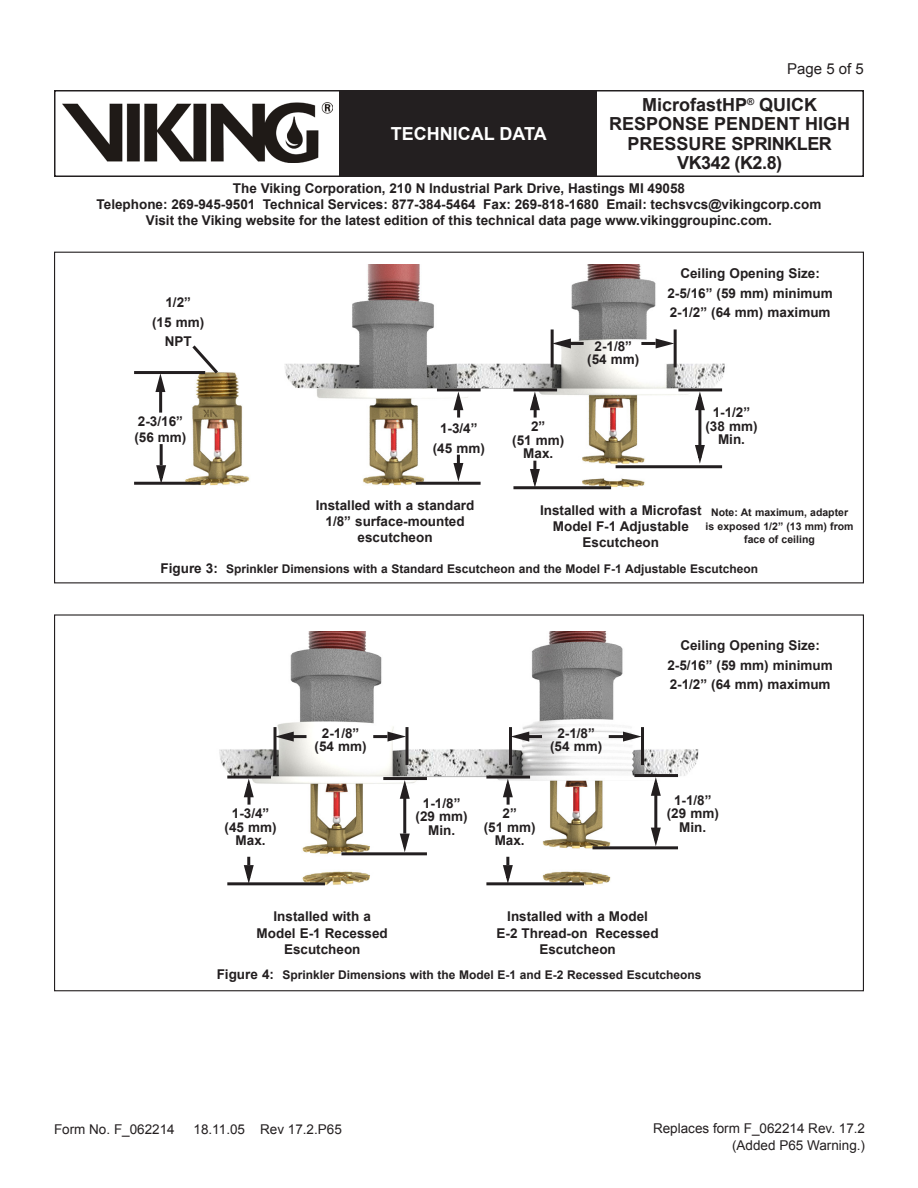
<style>
.page{position:relative;width:918px;height:1188px;background:#fff}
.page>*{position:absolute;margin:0;border:0;box-sizing:border-box;transform-origin:0 0}
.t1{font:700 18px/19.5px "Arial";color:#231f20;text-align:center}
.t2{font:700 18px "Arial";color:#fff}
.t3{font:15px "Arial";color:#231f20}
.Center_-_Bold{font:700 13.5px/16.2px "Arial";color:#231f20;text-align:center}
.Right_Date{font:13.5px/16.2px "Arial";color:#231f20;text-align:right}
.Center_-_Bold-2{font:700 12px "Arial";color:#231f20}
.Center_-_Bold-3{font:700 10.5px/13.5px "Arial";color:#231f20;text-align:center}
.s1{font-size:13.5px}
</style>
<div class="page">
<div style="left:54px;top:90px;width:810px;height:87px;border:2px solid #231f20"></div>
<div style="left:340px;top:91px;width:257px;height:85px;background:#231f20"></div>
<img style="left:63px;top:102px;width:269px;height:60px">
<img style="left:219px;top:631px;width:480px;height:255px">
<img style="left:151px;top:265px;width:574px;height:225px">
<svg style="left:189px;top:342px;width:32px;height:35px"></svg>
<hr style="left:134px;top:371px;width:71px;height:3px;background:#231f20">
<hr style="left:134px;top:482px;width:67px;height:3px;background:#231f20">
<svg style="left:153px;top:375px;width:14px;height:19px"></svg>
<svg style="left:154px;top:464px;width:14px;height:18px"></svg>
<hr style="left:159px;top:391px;width:3px;height:22px;background:#231f20">
<hr style="left:160px;top:444px;width:3px;height:21px;background:#231f20">
<hr style="left:437px;top:388px;width:44px;height:3px;background:#231f20">
<hr style="left:416px;top:482px;width:65px;height:3px;background:#231f20">
<svg style="left:451px;top:394px;width:14px;height:24px"></svg>
<svg style="left:451px;top:455px;width:14px;height:25px"></svg>
<hr style="left:513px;top:388px;width:44px;height:3px;background:#231f20">
<hr style="left:513px;top:486px;width:98px;height:3px;background:#231f20">
<svg style="left:528px;top:394px;width:14px;height:24px"></svg>
<svg style="left:528px;top:461px;width:14px;height:25px"></svg>
<hr style="left:678px;top:388px;width:44px;height:3px;background:#231f20">
<hr style="left:616px;top:465px;width:106px;height:3px;background:#231f20">
<svg style="left:693px;top:394px;width:14px;height:18px"></svg>
<svg style="left:693px;top:443px;width:14px;height:19px"></svg>
<hr style="left:698px;top:407px;width:3px;height:38px;background:#231f20">
<hr style="left:551px;top:329px;width:3px;height:38px;background:#231f20">
<hr style="left:674px;top:329px;width:3px;height:38px;background:#231f20">
<svg style="left:554px;top:337px;width:18px;height:13px"></svg>
<svg style="left:654px;top:337px;width:18px;height:13px"></svg>
<hr style="left:569px;top:342px;width:15px;height:3px;background:#231f20">
<hr style="left:641px;top:342px;width:15px;height:3px;background:#231f20">
<hr style="left:227px;top:776px;width:44px;height:3px;background:#231f20">
<hr style="left:227px;top:882px;width:98px;height:3px;background:#231f20">
<svg style="left:242px;top:781px;width:14px;height:24px"></svg>
<svg style="left:242px;top:857px;width:14px;height:25px"></svg>
<hr style="left:383px;top:777px;width:44px;height:3px;background:#231f20">
<hr style="left:341px;top:852px;width:86px;height:3px;background:#231f20">
<svg style="left:398px;top:782px;width:14px;height:18px"></svg>
<svg style="left:398px;top:832px;width:14px;height:18px"></svg>
<hr style="left:403px;top:796px;width:3px;height:38px;background:#231f20">
<hr style="left:274px;top:727px;width:3px;height:38px;background:#231f20">
<hr style="left:406px;top:727px;width:3px;height:38px;background:#231f20">
<svg style="left:277px;top:730px;width:18px;height:14px"></svg>
<svg style="left:386px;top:730px;width:18px;height:14px"></svg>
<hr style="left:292px;top:735px;width:15px;height:3px;background:#231f20">
<hr style="left:373px;top:735px;width:15px;height:3px;background:#231f20">
<hr style="left:486px;top:776px;width:44px;height:3px;background:#231f20">
<hr style="left:486px;top:882px;width:98px;height:3px;background:#231f20">
<svg style="left:501px;top:781px;width:14px;height:24px"></svg>
<svg style="left:501px;top:857px;width:14px;height:25px"></svg>
<hr style="left:634px;top:774px;width:44px;height:3px;background:#231f20">
<hr style="left:593px;top:846px;width:85px;height:3px;background:#231f20">
<svg style="left:649px;top:779px;width:14px;height:18px"></svg>
<svg style="left:649px;top:826px;width:14px;height:18px"></svg>
<hr style="left:654px;top:793px;width:3px;height:38px;background:#231f20">
<hr style="left:509px;top:727px;width:3px;height:38px;background:#231f20">
<hr style="left:641px;top:727px;width:3px;height:38px;background:#231f20">
<svg style="left:513px;top:730px;width:18px;height:14px"></svg>
<svg style="left:622px;top:730px;width:18px;height:14px"></svg>
<hr style="left:528px;top:735px;width:14px;height:3px;background:#231f20">
<hr style="left:609px;top:735px;width:14px;height:3px;background:#231f20">
<h1 class="t2" style="left:391px;top:121px;width:157px">TECHNICAL DATA</h1>
<p class="t3" style="left:787px;top:59px;width:78px">Page 5 of 5</p>
<h1 class="t1" style="left:609px;top:95px;width:243px">MicrofastHP<sup>®</sup> QUICK<br>RESPONSE PENDENT HIGH<br>PRESSURE SPRINKLER<br>VK342 (K2.8)</h1>
<p class="Center_-_Bold" style="left:97px;top:180px;width:726px">The Viking Corporation, 210 N Industrial Park Drive, Hastings MI 49058<br>Telephone: 269-945-9501 Technical Services: 877-384-5464 Fax: 269-818-1680 Email: techsvcs@vikingcorp.com<br>Visit the Viking website for the latest edition of this technical data page www.vikinggroupinc.com.</p>
<p class="Center_-_Bold" style="left:165px;top:295px;width:27px">1/2”</p>
<p class="Center_-_Bold" style="left:152px;top:314px;width:54px">(15 mm)</p>
<p class="Center_-_Bold" style="left:165px;top:334px;width:28px">NPT</p>
<p class="Center_-_Bold" style="left:134px;top:414px;width:54px;text-align:left">2-3/16” (56 mm)</p>
<p class="Center_-_Bold" style="left:440px;top:421px;width:39px">1-3/4”</p>
<p class="Center_-_Bold" style="left:433px;top:440px;width:54px">(45 mm)</p>
<p class="Center_-_Bold" style="left:531px;top:418px;width:16px">2”</p>
<p class="Center_-_Bold" style="left:512px;top:432px;width:54px">(51 mm)</p>
<p class="Center_-_Bold" style="left:523px;top:446px;width:32px">Max.</p>
<p class="Center_-_Bold" style="left:595px;top:338px;width:39px">2-1/8”</p>
<p class="Center_-_Bold" style="left:587px;top:352px;width:54px">(54 mm)</p>
<p class="Center_-_Bold" style="left:680px;top:266px;width:141px">Ceiling Opening Size:</p>
<p class="Center_-_Bold" style="left:667px;top:285px;width:167px">2-5/16” (59 mm) minimum</p>
<p class="Center_-_Bold" style="left:670px;top:305px;width:162px">2-1/2” (64 mm) maximum</p>
<p class="Center_-_Bold" style="left:713px;top:405px;width:39px">1-1/2”</p>
<p class="Center_-_Bold" style="left:705px;top:418px;width:54px">(38 mm)</p>
<p class="Center_-_Bold" style="left:718px;top:432px;width:28px">Min.</p>
<p class="Center_-_Bold" style="left:316px;top:497px;width:160px">Installed with a standard<br>1/8” surface-mounted escutcheon</p>
<p class="Center_-_Bold" style="left:540px;top:502px;width:163px">Installed with a Microfast<br>Model F-1 Adjustable<br>Escutcheon</p>
<p class="Center_-_Bold-3" style="left:706px;top:506px;width:149px">Note: At maximum, adapter is exposed 1/2” (13 mm) from face of ceiling</p>
<p class="Center_-_Bold-2" style="left:161px;top:560px;width:599px"><span class="s1">Figure 3:</span> Sprinkler Dimensions with a Standard Escutcheon and the Model F-1 Adjustable Escutcheon</p>
<p class="Center_-_Bold" style="left:232px;top:806px;width:39px">1-3/4”</p>
<p class="Center_-_Bold" style="left:225px;top:819px;width:54px">(45 mm)</p>
<p class="Center_-_Bold" style="left:236px;top:833px;width:32px">Max.</p>
<p class="Center_-_Bold" style="left:322px;top:725px;width:39px">2-1/8”</p>
<p class="Center_-_Bold" style="left:315px;top:739px;width:54px">(54 mm)</p>
<p class="Center_-_Bold" style="left:557px;top:725px;width:39px">2-1/8”</p>
<p class="Center_-_Bold" style="left:550px;top:739px;width:54px">(54 mm)</p>
<p class="Center_-_Bold" style="left:423px;top:795px;width:39px">1-1/8”</p>
<p class="Center_-_Bold" style="left:416px;top:809px;width:54px">(29 mm)</p>
<p class="Center_-_Bold" style="left:428px;top:823px;width:28px">Min.</p>
<p class="Center_-_Bold" style="left:503px;top:806px;width:16px">2”</p>
<p class="Center_-_Bold" style="left:484px;top:819px;width:54px">(51 mm)</p>
<p class="Center_-_Bold" style="left:495px;top:833px;width:32px">Max.</p>
<p class="Center_-_Bold" style="left:680px;top:638px;width:141px">Ceiling Opening Size:</p>
<p class="Center_-_Bold" style="left:667px;top:657px;width:167px">2-5/16” (59 mm) minimum</p>
<p class="Center_-_Bold" style="left:670px;top:677px;width:162px">2-1/2” (64 mm) maximum</p>
<p class="Center_-_Bold" style="left:674px;top:792px;width:39px">1-1/8”</p>
<p class="Center_-_Bold" style="left:667px;top:806px;width:54px">(29 mm)</p>
<p class="Center_-_Bold" style="left:679px;top:820px;width:28px">Min.</p>
<p class="Center_-_Bold" style="left:257px;top:909px;width:133px">Installed with a<br>Model E-1 Recessed<br>Escutcheon</p>
<p class="Center_-_Bold" style="left:497px;top:909px;width:163px">Installed with a Model<br>E-2 Thread-on Recessed<br>Escutcheon</p>
<p class="Center_-_Bold-2" style="left:217px;top:967px;width:486px"><span class="s1">Figure 4:</span> Sprinkler Dimensions with the Model E-1 and E-2 Recessed Escutcheons</p>
<p class="Right_Date" style="left:54px;top:1122px;width:122px">Form No. F_062214</p>
<p class="Right_Date" style="left:194px;top:1122px;width:150px">18.11.05 Rev 17.2.P65</p>
<p class="Right_Date" style="left:653px;top:1121px;width:214px">Replaces form F_062214 Rev. 17.2 (Added P65 Warning.)</p>
</div>
